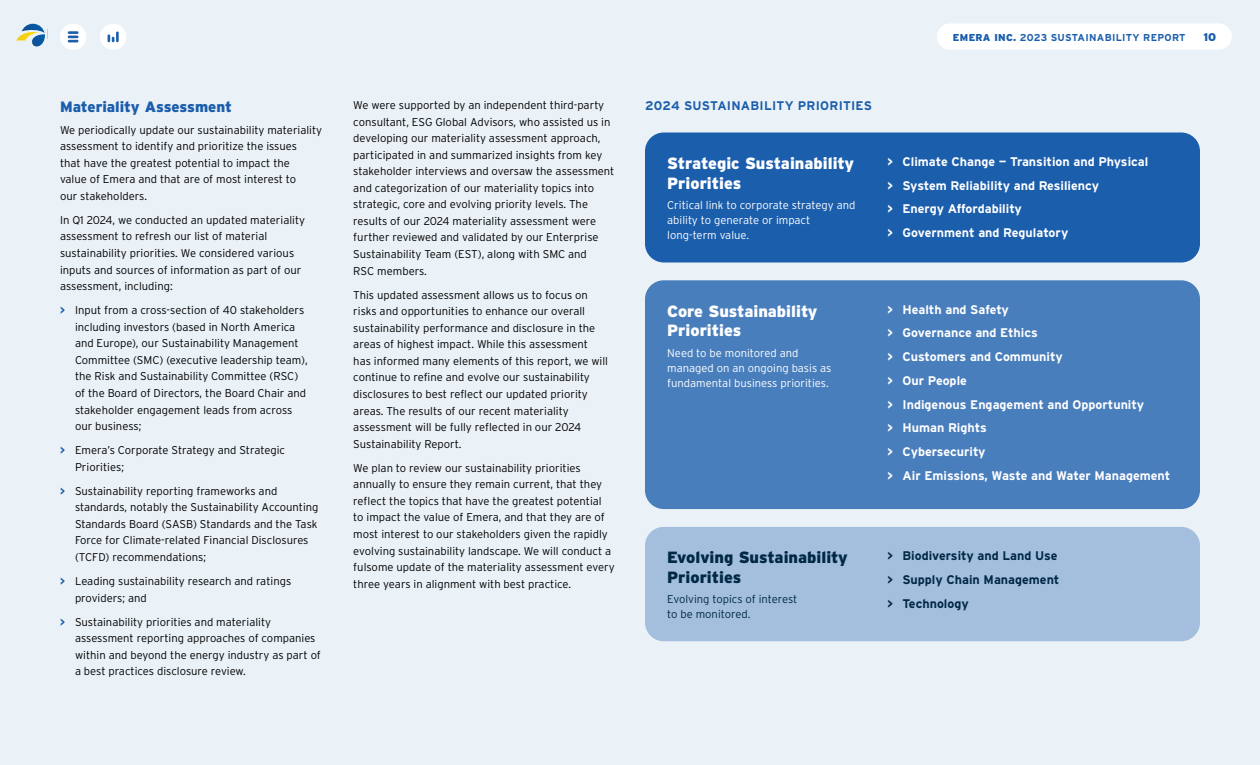
<style>
.page{position:relative;width:1260px;height:765px;background:#ebf2f7}
.page>*{position:absolute;margin:0;border:0;box-sizing:border-box;transform-origin:0 0}
.Big_Metric_-_Body_copy{font:900 16.25px/19.5px "Interstate";color:#fff}
.Big_Metric_-_Body_copy-2{font:900 16.25px/19.5px "Interstate";color:#002945}
.t1{font:900 15px "Interstate";letter-spacing:-.005em;color:#1b5eac}
.t2{font:700 12.5px "Interstate";color:#fff}
.t3{font:700 12.5px "Interstate";color:#002945}
.t4{font:700 12.5px "Interstate";letter-spacing:.015em;color:#1b5eac}
.Body{font:300 11.25px/16.5px "Interstate";color:#000}
.Small_Metric_-_Body_copy{font:300 11.25px/15px "Interstate";color:#fff}
.Small_Metric_-_Body_copy-2{font:300 11.25px/15px "Interstate";color:#002945}
.t5{font:900 11.25px "Interstate";color:#1b5eac}
.t6{font:700 10px "Interstate";letter-spacing:.03em;color:#1b5eac}
.s1{font-weight:700;color:#1b5eac}
.s2{font-weight:900}
</style>
<div class="page">
<div style="left:60px;top:24px;width:26px;height:26px;background:#fff;border-radius:50%"></div>
<svg style="left:68px;top:31px;width:10px;height:11px"></svg>
<div style="left:100px;top:24px;width:26px;height:26px;background:#fff;border-radius:50%"></div>
<svg style="left:108px;top:32px;width:11px;height:10px"></svg>
<div style="left:645px;top:132px;width:555px;height:130px;background:#1b5eac;border-radius:19px"></div>
<div style="left:645px;top:280px;width:555px;height:229px;background:#497ebd;border-radius:19px"></div>
<div style="left:645px;top:527px;width:555px;height:114px;background:#a4bede;border-radius:19px"></div>
<div style="left:937px;top:23px;width:295px;height:27px;background:#fff;border-radius:13px"></div>
<svg style="left:16px;top:24px;width:29px;height:23px"></svg>
<h2 class="t1" style="left:60px;top:98px;width:174px">Materiality Assessment</h2>
<p class="Body" style="left:60px;top:121px;width:264px">We periodically update our sustainability materiality assessment to identify and prioritize the issues<br>that have the greatest potential to impact the<br>value of Emera and that are of most interest to<br>our stakeholders.</p>
<p class="Body" style="left:60px;top:212px;width:246px">In Q1 2024, we conducted an updated materiality assessment to refresh our list of material sustainability priorities. We considered various inputs and sources of information as part of our assessment, including:</p>
<p class="Body" style="left:75px;top:302px;width:234px;text-indent:-15px"><span class="s1">&gt;</span> Input from a cross-section of 40 stakeholders including investors (based in North America and Europe), our Sustainability Management Committee (SMC) (executive leadership team), the Risk and Sustainability Committee (RSC) of the Board of Directors, the Board Chair and stakeholder engagement leads from across our business;</p>
<p class="Body" style="left:75px;top:442px;width:212px;text-indent:-15px"><span class="s1">&gt;</span> Emera’s Corporate Strategy and Strategic<br>Priorities;</p>
<p class="Body" style="left:75px;top:483px;width:245px;text-indent:-15px"><span class="s1">&gt;</span> Sustainability reporting frameworks and standards, notably the Sustainability Accounting Standards Board (SASB) Standards and the Task Force for Climate-related Financial Disclosures (TCFD) recommendations;</p>
<p class="Body" style="left:75px;top:573px;width:218px;text-indent:-15px"><span class="s1">&gt;</span> Leading sustainability research and ratings providers; and</p>
<p class="Body" style="left:75px;top:613px;width:247px;text-indent:-15px"><span class="s1">&gt;</span> Sustainability priorities and materiality assessment reporting approaches of companies within and beyond the energy industry as part of a best practices disclosure review.</p>
<p class="Body" style="left:353px;top:97px;width:263px">We were supported by an independent third-party consultant, ESG Global Advisors, who assisted us in developing our materiality assessment approach, participated in and summarized insights from key stakeholder interviews and oversaw the assessment and categorization of our materiality topics into strategic, core and evolving priority levels. The results of our 2024 materiality assessment were further reviewed and validated by our Enterprise Sustainability Team (EST), along with SMC and<br>RSC members.</p>
<p class="Body" style="left:353px;top:286px;width:256px">This updated assessment allows us to focus on risks and opportunities to enhance our overall sustainability performance and disclosure in the areas of highest impact. While this assessment has informed many elements of this report, we will continue to refine and evolve our sustainability disclosures to best reflect our updated priority areas. The results of our recent materiality assessment will be fully reflected in our 2024<br>Sustainability Report.</p>
<p class="Body" style="left:353px;top:460px;width:263px">We plan to review our sustainability priorities annually to ensure they remain current, that they reflect the topics that have the greatest potential to impact the value of Emera, and that they are of most interest to our stakeholders given the rapidly evolving sustainability landscape. We will conduct a fulsome update of the materiality assessment every three years in alignment with best practice.</p>
<p class="t6" style="left:953px;top:32px;width:234px"><span class="s2">EMERA INC.</span> 2023 SUSTAINABILITY REPORT</p>
<p class="t5" style="left:1203px;top:31px;width:14px">10</p>
<h3 class="t4" style="left:645px;top:99px;width:229px">2024 SUSTAINABILITY PRIORITIES</h3>
<p class="Big_Metric_-_Body_copy" style="left:667px;top:153px;width:188px">Strategic Sustainability<br>Priorities</p>
<p class="Small_Metric_-_Body_copy" style="left:667px;top:198px;width:190px">Critical link to corporate strategy and ability to generate or impact long-term value.</p>
<p class="t2" style="left:888px;top:155px;width:262px">&gt; Climate Change — Transition and Physical</p>
<p class="t2" style="left:888px;top:178px;width:213px">&gt; System Reliability and Resiliency</p>
<p class="t2" style="left:888px;top:202px;width:136px">&gt; Energy Affordability</p>
<p class="t2" style="left:888px;top:226px;width:182px">&gt; Government and Regulatory</p>
<p class="Big_Metric_-_Body_copy" style="left:667px;top:301px;width:152px">Core Sustainability<br>Priorities</p>
<p class="Small_Metric_-_Body_copy" style="left:667px;top:345px;width:166px">Need to be monitored and managed on an ongoing basis as fundamental business priorities.</p>
<p class="t2" style="left:888px;top:302px;width:123px">&gt; Health and Safety</p>
<p class="t2" style="left:888px;top:326px;width:152px">&gt; Governance and Ethics</p>
<p class="t2" style="left:888px;top:350px;width:177px">&gt; Customers and Community</p>
<p class="t2" style="left:888px;top:374px;width:81px">&gt; Our People</p>
<p class="t2" style="left:888px;top:397px;width:258px">&gt; Indigenous Engagement and Opportunity</p>
<p class="t2" style="left:888px;top:421px;width:101px">&gt; Human Rights</p>
<p class="t2" style="left:888px;top:445px;width:100px">&gt; Cybersecurity</p>
<p class="t2" style="left:888px;top:469px;width:284px">&gt; Air Emissions, Waste and Water Management</p>
<p class="Big_Metric_-_Body_copy-2" style="left:667px;top:548px;width:182px">Evolving Sustainability<br>Priorities</p>
<p class="Small_Metric_-_Body_copy-2" style="left:667px;top:592px;width:132px">Evolving topics of interest to be monitored.</p>
<p class="t3" style="left:888px;top:549px;width:171px">&gt; Biodiversity and Land Use</p>
<p class="t3" style="left:888px;top:573px;width:173px">&gt; Supply Chain Management</p>
<p class="t3" style="left:888px;top:596px;width:83px">&gt; Technology</p>
</div>
